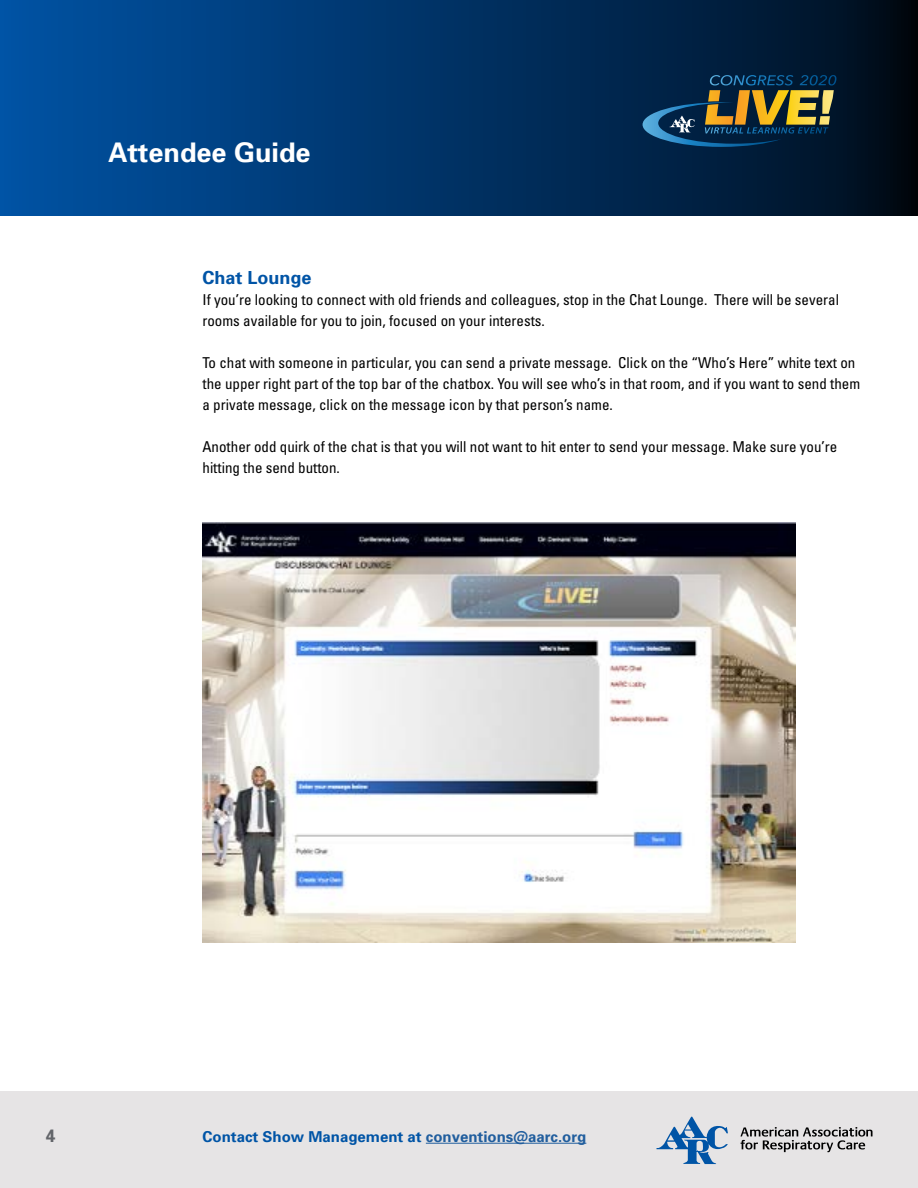
<style>
.page{position:relative;width:918px;height:1188px;background:#fff}
.page>*{position:absolute;margin:0;border:0;box-sizing:border-box;transform-origin:0 0}
.t1{font:700 27px "Univers";color:#fff}
.t2{font:700 18px "Univers";color:#0054a6}
.t3{font:700 18px "Univers";color:#63656a}
.t4{font:condensed 15px/21px "Univers";color:#000}
.t5{font:700 15px "Univers";color:#0054a6}
.s1{color:#215e9e}
</style>
<div class="page">
<div style="left:0;top:1091px;width:918px;height:97px;background:#e6e4e5"></div>
<svg style="left:657px;top:1116px;width:71px;height:48px"></svg>
<svg style="left:741px;top:1127px;width:132px;height:25px"></svg>
<div style="left:0;top:0;width:918px;height:216px;background:linear-gradient(to right,#0054a7,#000e1d)"></div>
<img style="left:202px;top:522px;width:594px;height:421px">
<hr style="left:426px;top:1143px;width:160px;height:1px;background:#215e9e">
<svg style="left:643px;top:75px;width:193px;height:72px;background:#34494a"></svg>
<h1 class="t1" style="left:108px;top:135px;width:204px">Attendee Guide</h1>
<p class="t2" style="left:202px;top:266px;width:111px">Chat Lounge</p>
<p class="t4" style="left:202px;top:289px;width:638px">If you’re looking to connect with old friends and colleagues, stop in the Chat Lounge. There will be several rooms available for you to join, focused on your interests.</p>
<p class="t4" style="left:202px;top:352px;width:659px">To chat with someone in particular, you can send a private message. Click on the “Who’s Here” white text on the upper right part of the top bar of the chatbox. You will see who’s in that room, and if you want to send them a private message, click on the message icon by that person’s name.</p>
<p class="t4" style="left:202px;top:436px;width:636px">Another odd quirk of the chat is that you will not want to hit enter to send your message. Make sure you’re hitting the send button.</p>
<p class="t3" style="left:45px;top:1124px;width:12px">4</p>
<p class="t5" style="left:202px;top:1127px;width:385px">Contact Show Management at <span class="s1">conventions@aarc.org</span></p>
</div>
